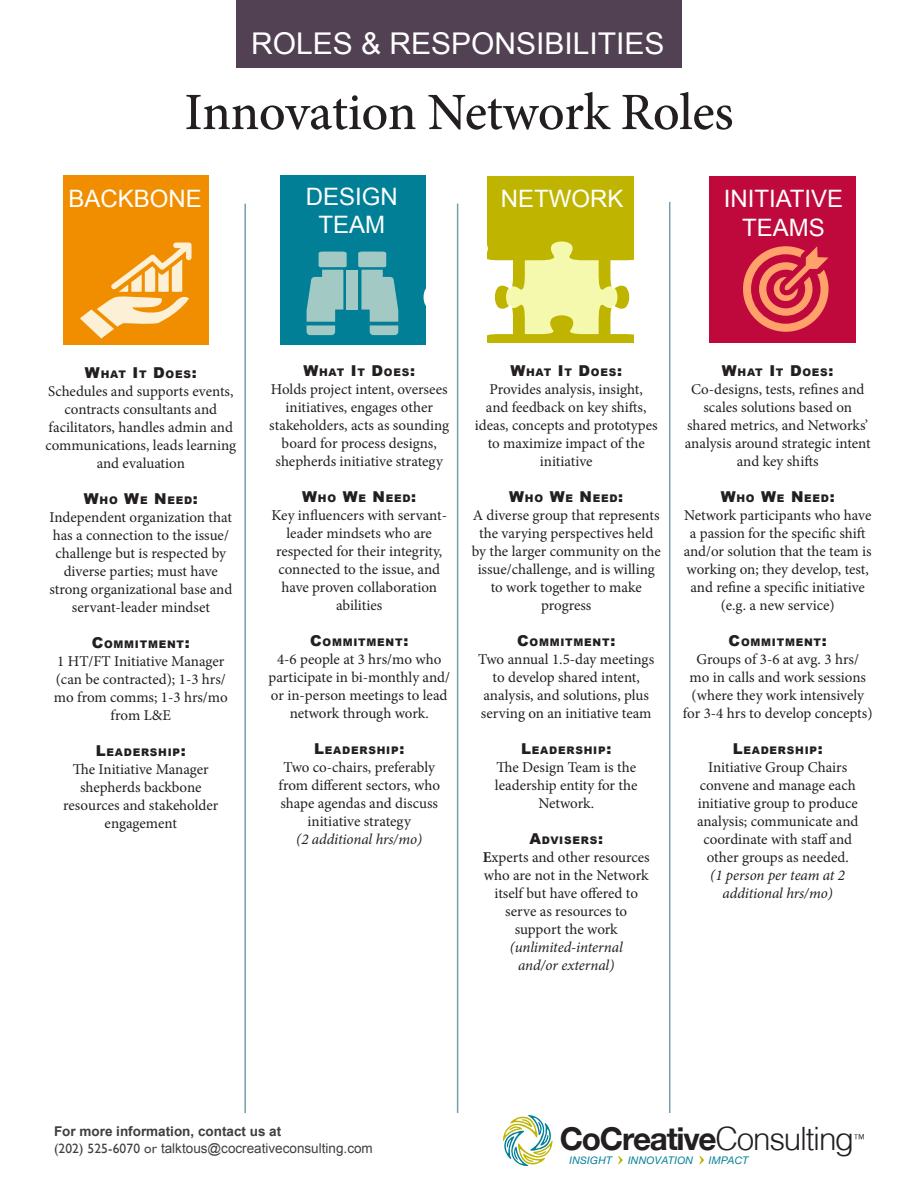
<style>
.page{position:relative;width:918px;height:1188px;background:#fff}
.page>*{position:absolute;margin:0;border:0;box-sizing:border-box;transform-origin:0 0}
.t1{font:500 52.5px "Minion Pro";letter-spacing:-.01em;color:#231f20}
.t2{font:700 31.5px "Context Reprise S Si";letter-spacing:-.04em;color:#231f20}
.t3{font:30px "Arial";color:#fff}
.t4{font:24px/28.8px "Arial";color:#fff;text-align:center}
.t5{font:15px/18px "Minion Pro";letter-spacing:-.005em;color:#231f20;text-align:center}
.t6{font:italic 15px/18px "Minion Pro";letter-spacing:-.01em;color:#231f20;text-align:center}
.t7{font:13.5px/16.5px "Arial";color:#3f3f3f}
.t8{font:300 12px "Context Light S Si";color:#231f20}
.t9{font:900 10.5px "Arial";letter-spacing:.07em;color:#231f20}
.t10{font:italic 10.5px "Context Reprise S Si";letter-spacing:.02em;color:#007f97}
.s1{font-size:15px}
.s2{font-style:italic}
.s3{font-weight:700}
.s4{font-family:"Gill Sans"}
.s5{font-family:"Context Light S Si";font-weight:300}
</style>
<div class="page">
<div style="left:280px;top:176px;width:146px;height:169px;background:#007f97"></div>
<div style="left:487px;top:176px;width:147px;height:167px;background:#bfb500"></div>
<div style="left:709px;top:176px;width:147px;height:167px;background:#bf093c"></div>
<div style="left:236px;top:0;width:445px;height:67px;background:#524053"></div>
<div style="left:347px;top:270px;width:11px;height:40px;background:#a3c9c4"></div>
<svg style="left:358px;top:252px;width:40px;height:83px"></svg>
<svg style="left:307px;top:252px;width:40px;height:83px"></svg>
<svg style="left:743px;top:246px;width:86px;height:86px"></svg>
<svg style="left:424px;top:242px;width:247px;height:111px"></svg>
<hr style="left:244px;top:204px;width:2px;height:909px;background:#759fac">
<hr style="left:457px;top:204px;width:1px;height:909px;background:#759fac">
<hr style="left:669px;top:202px;width:1px;height:911px;background:#759fac">
<svg style="left:503px;top:1115px;width:50px;height:51px"></svg>
<svg style="left:618px;top:1156px;width:5px;height:8px"></svg>
<svg style="left:699px;top:1156px;width:5px;height:8px"></svg>
<div style="left:63px;top:176px;width:146px;height:169px;background:#f18e00"></div>
<svg style="left:80px;top:243px;width:112px;height:96px"></svg>
<p class="t3" style="left:251px;top:23px;width:415px">ROLES &amp; RESPONSIBILITIES</p>
<p class="t1" style="left:184px;top:77px;width:551px">Innovation Network Roles</p>
<p class="t4" style="left:69px;top:185px;width:135px">BACKBONE</p>
<p class="t4" style="left:306px;top:182px;width:94px">DESIGN<br>TEAM</p>
<p class="t4" style="left:501px;top:185px;width:124px">NETWORK</p>
<p class="t4" style="left:724px;top:185px;width:121px">INITIATIVE<br>TEAMS</p>
<p class="t9" style="left:85px;top:367px;width:113px"><span class="s1">W</span>HAT <span class="s1">I</span>T <span class="s1">D</span>OES<span class="s1">:</span></p>
<p class="t5" style="left:45px;top:382px;width:192px">Schedules and supports events, contracts consultants and facilitators, handles admin and communications, leads learning and evaluation</p>
<p class="t9" style="left:84px;top:493px;width:116px"><span class="s1">W</span>HO <span class="s1">W</span>E <span class="s1">N</span>EED<span class="s1">:</span></p>
<p class="t5" style="left:49px;top:508px;width:184px">Independent organization that has a connection to the issue/ challenge but is respected by diverse parties; must have strong organizational base and servant-leader mindset</p>
<p class="t9" style="left:92px;top:637px;width:100px"><span class="s1">C</span>OMMITMENT<span class="s1">:</span></p>
<p class="t5" style="left:54px;top:652px;width:175px">1 HT/FT Initiative Manager (can be contracted); 1-3 hrs/ mo from comms; 1-3 hrs/mo from L&amp;E</p>
<p class="t9" style="left:96px;top:745px;width:92px"><span class="s1">L</span>EADERSHI P<span class="s1">:</span></p>
<p class="t5" style="left:63px;top:760px;width:157px">The Initiative Manager shepherds backbone resources and stakeholder engagement</p>
<p class="t9" style="left:303px;top:365px;width:113px"><span class="s1">W</span>HAT <span class="s1">I</span>T <span class="s1">D</span>OES<span class="s1">:</span></p>
<p class="t5" style="left:269px;top:381px;width:181px">Holds project intent, oversees initiatives, engages other stakeholders, acts as sounding board for process designs, shepherds initiative strategy</p>
<p class="t9" style="left:302px;top:491px;width:116px"><span class="s1">W</span>HO <span class="s1">W</span>E <span class="s1">N</span>EED<span class="s1">:</span></p>
<p class="t5" style="left:271px;top:507px;width:177px">Key influencers with servant&shy;leader mindsets who are respected for their integrity, connected to the issue, and have proven collaboration abilities</p>
<p class="t9" style="left:310px;top:635px;width:100px"><span class="s1">C</span>OMMITMENT<span class="s1">:</span></p>
<p class="t5" style="left:268px;top:651px;width:183px">4-6 people at 3 hrs/mo who participate in bi-monthly and/ or in-person meetings to lead network through work.</p>
<p class="t9" style="left:314px;top:743px;width:92px"><span class="s1">L</span>EADERSHI P<span class="s1">:</span></p>
<p class="t5" style="left:278px;top:759px;width:163px">Two co-chairs, preferably from different sectors, who shape agendas and discuss initiative strategy<br><span class="s2">(2 additional hrs/mo)</span></p>
<p class="t9" style="left:510px;top:365px;width:113px"><span class="s1">W</span>HAT <span class="s1">I</span>T <span class="s1">D</span>OES<span class="s1">:</span></p>
<p class="t5" style="left:475px;top:381px;width:184px">Provides analysis, insight,<br>and feedback on key shifts, ideas, concepts and prototypes to maximize impact of the initiative</p>
<p class="t9" style="left:509px;top:491px;width:116px"><span class="s1">W</span>HO <span class="s1">W</span>E <span class="s1">N</span>EED<span class="s1">:</span></p>
<p class="t5" style="left:472px;top:507px;width:191px">A diverse group that represents the varying perspectives held by the larger community on the issue/challenge, and is willing to work together to make progress</p>
<p class="t9" style="left:517px;top:635px;width:100px"><span class="s1">C</span>OMMITMENT<span class="s1">:</span></p>
<p class="t5" style="left:478px;top:651px;width:177px">Two annual 1.5-day meetings to develop shared intent, analysis, and solutions, plus serving on an initiative team</p>
<p class="t9" style="left:521px;top:743px;width:92px"><span class="s1">L</span>EADERSHI P<span class="s1">:</span></p>
<p class="t5" style="left:495px;top:759px;width:144px">The Design Team is the leadership entity for the<br>Network.</p>
<p class="t9" style="left:529px;top:833px;width:75px"><span class="s1">A</span>DVISERS<span class="s1">:</span></p>
<p class="t5" style="left:483px;top:849px;width:169px"><span class="s3">E</span>xperts and other resources who are not in the Network itself but have offered to serve as resources to support the work</p>
<p class="t6" style="left:510px;top:938px;width:115px">(unlimited-internal and/or external)</p>
<p class="t9" style="left:722px;top:365px;width:113px"><span class="s1">W</span>HAT <span class="s1">I</span>T <span class="s1">D</span>OES<span class="s1">:</span></p>
<p class="t5" style="left:685px;top:381px;width:187px">Co-designs, tests, refines and scales solutions based on shared metrics, and Networks’ analysis around strategic intent and key shifts</p>
<p class="t9" style="left:721px;top:491px;width:116px"><span class="s1">W</span>HO <span class="s1">W</span>E <span class="s1">N</span>EED<span class="s1">:</span></p>
<p class="t5" style="left:684px;top:507px;width:190px">Network participants who have a passion for the specific shift and/or solution that the team is working on; they develop, test, and refine a specific initiative (e.g. a new service)</p>
<p class="t9" style="left:729px;top:635px;width:100px"><span class="s1">C</span>OMMITMENT<span class="s1">:</span></p>
<p class="t5" style="left:683px;top:651px;width:191px">Groups of 3-6 at avg. 3 hrs/<br>mo in calls and work sessions (where they work intensively for 3-4 hrs to develop concepts)</p>
<p class="t9" style="left:733px;top:743px;width:92px"><span class="s1">L</span>EADERSHI P<span class="s1">:</span></p>
<p class="t5" style="left:697px;top:759px;width:163px">Initiative Group Chairs convene and manage each initiative group to produce analysis; communicate and coordinate with staff and other groups as needed.<br><span class="s2">(1 person per team at 2 additional hrs/mo)</span></p>
<p class="t7" style="left:54px;top:1123px;width:320px"><span class="s3">For more information, contact us at<br></span><span class="s4">(202) 525-6070 or</span> talktous@cocreativeconsulting.com</p>
<p class="t2" style="left:560px;top:1119px;width:296px">CoCreative<span class="s5">Consulting</span></p>
<p class="t8" style="left:854px;top:1131px;width:13px">™</p>
<p class="t10" style="left:570px;top:1153px;width:44px">INSIGHT</p>
<p class="t10" style="left:628px;top:1153px;width:67px">INNOVATION</p>
<p class="t10" style="left:709px;top:1153px;width:41px">IMPACT</p>
</div>
